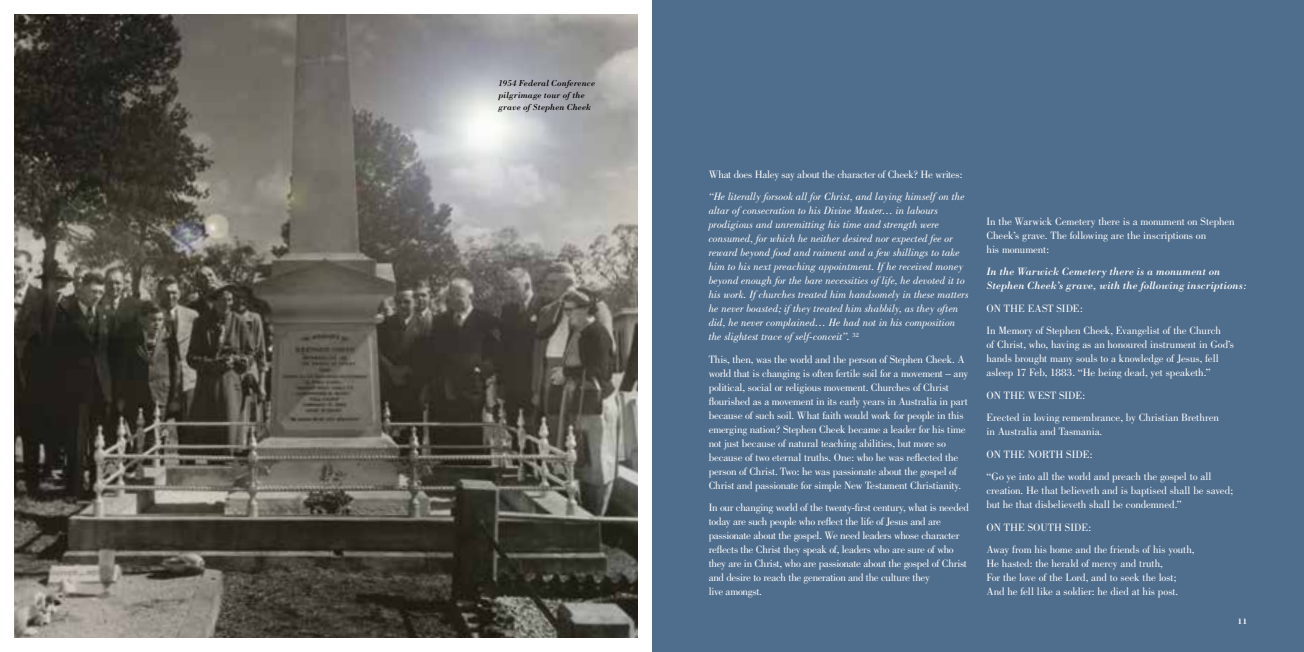
<style>
.page{position:relative;width:1304px;height:652px;background:#fff}
.page>*{position:absolute;margin:0;border:0;box-sizing:border-box;transform-origin:0 0}
.t1{font:11px/14px "Bodoni";letter-spacing:-.015em;color:#fff}
.t2{font:italic 11px/14px "Bodoni";color:#fff}
.t3{font:italic 11px/14px "Bodoni";color:#fff}
.t4{font:italic 9px/12px "Bodoni";letter-spacing:.01em;color:#000}
.t5{font:700 8px "Bodoni";color:#fff}
</style>
<div class="page">
<div style="left:652px;top:0;width:652px;height:652px;background:#4f6d8c"></div>
<img style="left:14px;top:14px;width:624px;height:624px">
<p class="t4" style="left:499px;top:77px;width:98px">1954 Federal Conference pilgrimage tour of the grave of Stephen Cheek</p>
<p class="t1" style="left:709px;top:167px;width:256px">What does Haley say about the character of Cheek? He writes:</p>
<p class="t2" style="left:709px;top:190px;width:262px">“He literally forsook all for Christ, and laying himself on the altar of consecration to his Divine Master… in labours prodigious and unremitting his time and strength were consumed, for which he neither desired nor expected fee or reward beyond food and raiment and a few shillings to take him to his next preaching appointment. If he received money beyond enough for the bare necessities of life, he devoted it to his work. If churches treated him handsomely in these matters he never boasted; if they treated him shabbily, as they often did, he never complained… He had not in his composition the slightest trace of self-conceit”. <sup>32</sup></p>
<p class="t1" style="left:709px;top:352px;width:261px">This, then, was the world and the person of Stephen Cheek. A world that is changing is often fertile soil for a movement – any political, social or religious movement. Churches of Christ flourished as a movement in its early years in Australia in part because of such soil. What faith would work for people in this emerging nation? Stephen Cheek became a leader for his time not just because of natural teaching abilities, but more so because of two eternal truths. One: who he was reflected the person of Christ. Two: he was passionate about the gospel of Christ and passionate for simple New Testament Christianity.</p>
<p class="t1" style="left:709px;top:501px;width:262px">In our changing world of the twenty-first century, what is needed today are such people who reflect the life of Jesus and are passionate about the gospel. We need leaders whose character reflects the Christ they speak of, leaders who are sure of who they are in Christ, who are passionate about the gospel of Christ and desire to reach the generation and the culture they<br>live amongst.</p>
<p class="t1" style="left:986px;top:214px;width:250px">In the Warwick Cemetery there is a monument on Stephen<br>Cheek’s grave. The following are the inscriptions on<br>his monument:</p>
<p class="t3" style="left:986px;top:265px;width:262px">In the Warwick Cemetery there is a monument on<br>Stephen Cheek’s grave, with the following inscriptions:</p>
<p class="t1" style="left:986px;top:297px;width:236px;line-height:22.5px">ON THE EAST SIDE:<br>In Memory of Stephen Cheek, Evangelist of the Church</p>
<p class="t1" style="left:986px;top:338px;width:249px">of Christ, who, having as an honoured instrument in God’s hands brought many souls to a knowledge of Jesus, fell asleep 17 Feb, 1883. “He being dead, yet speaketh.”</p>
<p class="t1" style="left:986px;top:384px;width:234px;line-height:22.5px">ON THE WEST SIDE:<br>Erected in loving remembrance, by Christian Brethren</p>
<p class="t1" style="left:986px;top:421px;width:227px;line-height:22.5px">in Australia and Tasmania.<br>ON THE NORTH SIDE:<br>“Go ye into all the world and preach the gospel to all</p>
<p class="t1" style="left:986px;top:484px;width:248px">creation. He that believeth and is baptised shall be saved; but he that disbelieveth shall be condemned.”</p>
<p class="t1" style="left:986px;top:516px;width:210px;line-height:22.5px">ON THE SOUTH SIDE:<br>Away from his home and the friends of his youth,</p>
<p class="t1" style="left:986px;top:557px;width:193px">He hasted: the herald of mercy and truth,<br>For the love of the Lord, and to seek the lost;<br>And he fell like a soldier: he died at his post.</p>
<p class="t5" style="left:1237px;top:616px;width:11px">11</p>
</div>
